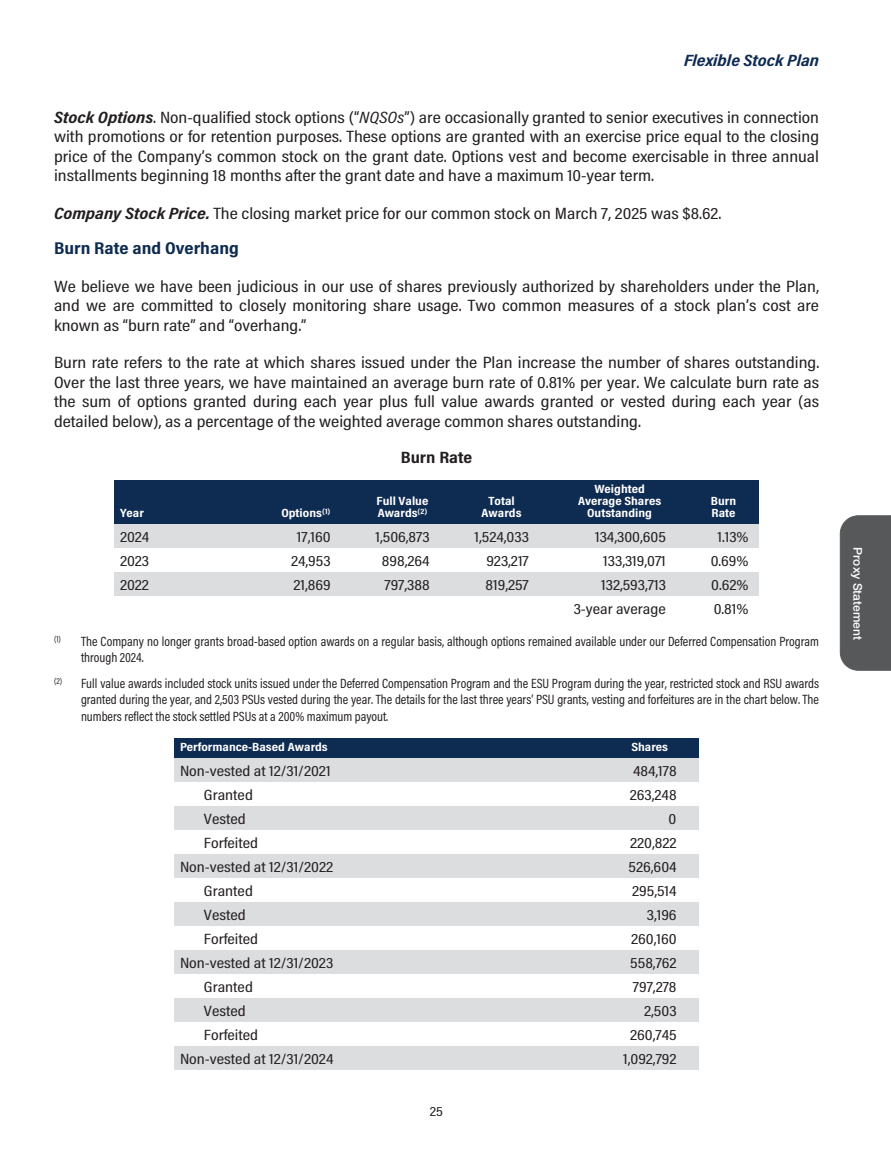
<style>
.page{position:relative;width:891px;height:1161px;background:#fff}
.page>*{position:absolute;margin:0;border:0;box-sizing:border-box;transform-origin:0 0}
.t1{font:700 17.25px "Acumin Pro Cond";color:#0e2b51;scale:1.21 1}
.t2{font:16.5px/19.5px "Acumin Pro Cond";color:#231f20;text-align:justify;scale:1.21 1}
.t3{font:italic 700 16.5px "Acumin Pro Cond";color:#0e2b51;scale:1.21 1}
.t4{font:700 16.5px "Acumin Pro Cond";color:#231f20;scale:1.21 1}
.t5{font:15px "Acumin Pro Cond";color:#231f20;scale:1.21 1}
.t6{font:13.5px/16.5px "Acumin Pro Cond";color:#231f20}
.t7{font:13.5px "Acumin Pro Cond";color:#231f20;scale:1.21 1}
.t8{font:700 12px/12px "Acumin Pro Cond";color:#fff;scale:1.21 1}
.t9{font:500 12px "Helvetica Neue";color:#fff}
.s1{font-weight:700;font-style:italic}
.s2{font-style:italic}
</style>
<div class="page">
<div style="left:114px;top:481px;width:645px;height:43px;background:#0e2b51"></div>
<div style="left:114px;top:524px;width:645px;height:24px;background:#dcdddf"></div>
<div style="left:114px;top:572px;width:645px;height:24px;background:#dcdddf"></div>
<div style="left:174px;top:739px;width:525px;height:19px;background:#0e2b51"></div>
<div style="left:174px;top:758px;width:525px;height:24px;background:#dcdddf"></div>
<div style="left:174px;top:806px;width:525px;height:24px;background:#dcdddf"></div>
<div style="left:174px;top:854px;width:525px;height:24px;background:#dcdddf"></div>
<div style="left:174px;top:902px;width:525px;height:24px;background:#dcdddf"></div>
<div style="left:174px;top:950px;width:525px;height:24px;background:#dcdddf"></div>
<div style="left:174px;top:998px;width:525px;height:24px;background:#dcdddf"></div>
<div style="left:174px;top:1046px;width:525px;height:24px;background:#dcdddf"></div>
<div style="left:840px;top:515px;width:51px;height:156px;background:#57585a"></div>
<p class="t3" style="left:684px;top:54px;width:113px">Flexible Stock Plan</p>
<p class="t2" style="left:54px;top:109px;width:634px"><span class="s1">Stock Options</span>. Non-qualified stock options (“<span class="s2">NQSOs</span>”) are occasionally granted to senior executives in connection with promotions or for retention purposes. These options are granted with an exercise price equal to the closing price of the Company’s common stock on the grant date. Options vest and become exercisable in three annual installments beginning 18 months after the grant date and have a maximum 10-year term.</p>
<p class="t2" style="left:54px;top:205px;width:553px"><span class="s1">Company Stock Price.</span> The closing market price for our common stock on March 7, 2025 was $8.62.</p>
<p class="t1" style="left:54px;top:242px;width:154px">Burn Rate and Overhang</p>
<p class="t2" style="left:54px;top:278px;width:634px">We believe we have been judicious in our use of shares previously authorized by shareholders under the Plan, and we are committed to closely monitoring share usage. Two common measures of a stock plan’s cost are known as “burn rate” and “overhang.”</p>
<p class="t2" style="left:54px;top:354px;width:634px">Burn rate refers to the rate at which shares issued under the Plan increase the number of shares outstanding.<br>Over the last three years, we have maintained an average burn rate of 0.81% per year. We calculate burn rate as the sum of options granted during each year plus full value awards granted or vested during each year (as detailed below), as a percentage of the weighted average common shares outstanding.</p>
<p class="t4" style="left:401px;top:451px;width:61px">Burn Rate</p>
<p class="t8" style="left:120px;top:508px;width:21px">Year</p>
<p class="t8" style="left:281px;top:508px;width:42px">Options<sup>(1)</sup></p>
<p class="t8" style="left:377px;top:496px;width:44px">Full Value<br>Awards<sup>(2)</sup></p>
<p class="t8" style="left:482px;top:496px;width:34px;text-align:center">Total<br>Awards</p>
<p class="t8" style="left:578px;top:484px;width:70px;text-align:center">Weighted<br>Average Shares<br>Outstanding</p>
<p class="t8" style="left:711px;top:496px;width:22px">Burn<br>Rate</p>
<p class="t5" style="left:120px;top:531px;width:26px">2024</p>
<p class="t5" style="left:297px;top:531px;width:29px">17,160</p>
<p class="t5" style="left:376px;top:531px;width:46px">1,506,873</p>
<p class="t5" style="left:474px;top:531px;width:46px">1,524,033</p>
<p class="t5" style="left:595px;top:531px;width:60px">134,300,605</p>
<p class="t5" style="left:717px;top:531px;width:27px">1.13%</p>
<p class="t5" style="left:120px;top:555px;width:26px">2023</p>
<p class="t5" style="left:291px;top:555px;width:34px">24,953</p>
<p class="t5" style="left:382px;top:555px;width:41px">898,264</p>
<p class="t5" style="left:486px;top:555px;width:37px">923,217</p>
<p class="t5" style="left:603px;top:555px;width:53px">133,319,071</p>
<p class="t5" style="left:711px;top:555px;width:33px">0.69%</p>
<p class="t5" style="left:120px;top:579px;width:26px">2022</p>
<p class="t5" style="left:293px;top:579px;width:32px">21,869</p>
<p class="t5" style="left:384px;top:579px;width:39px">797,388</p>
<p class="t5" style="left:486px;top:579px;width:37px">819,257</p>
<p class="t5" style="left:601px;top:579px;width:55px">132,593,713</p>
<p class="t5" style="left:711px;top:579px;width:32px">0.62%</p>
<p class="t5" style="left:574px;top:603px;width:78px">3-year average</p>
<p class="t5" style="left:714px;top:603px;width:30px">0.81%</p>
<p class="t6" style="left:81px;top:634px;width:739px;text-indent:-27px"><sup>(1)</sup> The Company no longer grants broad-based option awards on a regular basis, although options remained available under our Deferred Compensation Program through 2024.</p>
<p class="t6" style="left:81px;top:676px;width:740px;text-align:justify;text-indent:-27px"><sup>(2)</sup> Full value awards included stock units issued under the Deferred Compensation Program and the ESU Program during the year, restricted stock and RSU awards granted during the year, and 2,503 PSUs vested during the year. The details for the last three years’ PSU grants, vesting and forfeitures are in the chart below. The numbers reflect the stock settled PSUs at a 200% maximum payout.</p>
<p class="t8" style="left:180px;top:742px;width:124px">Performance-Based Awards</p>
<p class="t8" style="left:631px;top:742px;width:32px">Shares</p>
<p class="t5" style="left:180px;top:765px;width:126px">Non-vested at 12/31/2021</p>
<p class="t5" style="left:633px;top:765px;width:38px">484,178</p>
<p class="t5" style="left:204px;top:789px;width:42px">Granted</p>
<p class="t5" style="left:630px;top:789px;width:40px">263,248</p>
<p class="t5" style="left:204px;top:813px;width:36px">Vested</p>
<p class="t5" style="left:669px;top:813px;width:8px">0</p>
<p class="t5" style="left:204px;top:837px;width:46px">Forfeited</p>
<p class="t5" style="left:630px;top:837px;width:40px">220,822</p>
<p class="t5" style="left:180px;top:861px;width:128px">Non-vested at 12/31/2022</p>
<p class="t5" style="left:629px;top:861px;width:41px">526,604</p>
<p class="t5" style="left:204px;top:885px;width:42px">Granted</p>
<p class="t5" style="left:632px;top:885px;width:38px">295,514</p>
<p class="t5" style="left:204px;top:909px;width:36px">Vested</p>
<p class="t5" style="left:647px;top:909px;width:26px">3,196</p>
<p class="t5" style="left:204px;top:933px;width:46px">Forfeited</p>
<p class="t5" style="left:631px;top:933px;width:39px">260,160</p>
<p class="t5" style="left:180px;top:957px;width:128px">Non-vested at 12/31/2023</p>
<p class="t5" style="left:630px;top:957px;width:40px">558,762</p>
<p class="t5" style="left:204px;top:981px;width:42px">Granted</p>
<p class="t5" style="left:633px;top:981px;width:38px">797,278</p>
<p class="t5" style="left:204px;top:1005px;width:36px">Vested</p>
<p class="t5" style="left:644px;top:1005px;width:28px">2,503</p>
<p class="t5" style="left:204px;top:1029px;width:46px">Forfeited</p>
<p class="t5" style="left:630px;top:1029px;width:40px">260,745</p>
<p class="t5" style="left:180px;top:1053px;width:128px">Non-vested at 12/31/2024</p>
<p class="t5" style="left:623px;top:1053px;width:46px">1,092,792</p>
<p class="t7" style="left:430px;top:1106px;width:12px">25</p>
<p class="t9" style="left:862px;top:547px;width:94px;rotate:90deg">Proxy Statement</p>
</div>
